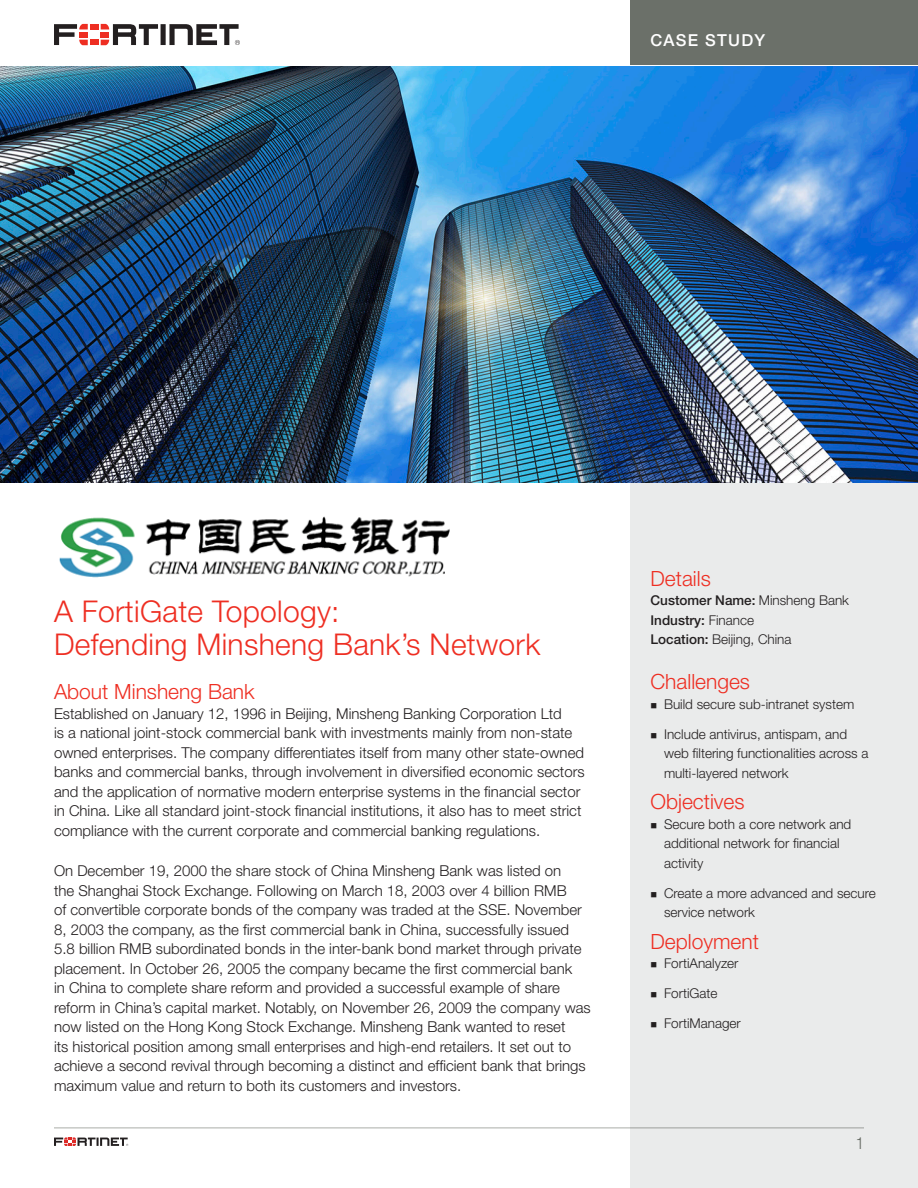
<style>
.page{position:relative;width:918px;height:1188px;background:#fff}
.page>*{position:absolute;margin:0;border:0;box-sizing:border-box;transform-origin:0 0}
.HEADER_-_RED_TITLE{font:300 30px "Helvetica Neue LT Pro";letter-spacing:.01em;color:#ee2e22}
.SUBHEAD_TEXT{font:300 21px "Helvetica Neue LT Pro";color:#ee2e22}
.CASE_STUDY_-_TITLE{font:500 16.5px "Helvetica Neue LT Pro";letter-spacing:.075em;color:#fff}
.t1{font:300 condensed 16.5px "Helvetica Neue LT Pro";color:#6b7069}
.BODY_TEXT{font:300 15px/19.5px "Helvetica Neue LT Pro";color:#231f20}
.t2{font:300 13.5px/19.5px "Helvetica Neue LT Pro";color:#231f20}
.t3{font:500 13.5px "Helvetica Neue LT Pro";color:#231f20}
.s1{font-weight:300}
.s2{font-weight:500}
</style>
<div class="page">
<svg style="left:54px;top:1137px;width:74px;height:9px"></svg>
<hr style="left:54px;top:1128px;width:810px;height:1px;background:#aaada9">
<img style="left:0;top:66px;width:918px;height:417px">
<div style="left:90px;top:24px;width:8px;height:5px;background:#ee2e22"></div>
<div style="left:90px;top:40px;width:8px;height:5px;background:#ee2e22"></div>
<svg style="left:54px;top:24px;width:34px;height:21px"></svg>
<svg style="left:101px;top:24px;width:139px;height:21px"></svg>
<div style="left:630px;top:0;width:288px;height:65px;background:#6b7069"></div>
<div style="left:630px;top:483px;width:288px;height:705px;background:#eaebeb"></div>
<img style="left:59px;top:516px;width:391px;height:62px">
<p class="CASE_STUDY_-_TITLE" style="left:651px;top:31px;width:116px">CASE STUDY</p>
<p class="HEADER_-_RED_TITLE" style="left:54px;top:592px;width:287px">A FortiGate Topology:</p>
<p class="HEADER_-_RED_TITLE" style="left:54px;top:626px;width:488px">Defending Minsheng Bank’s Network</p>
<p class="SUBHEAD_TEXT" style="left:54px;top:679px;width:202px">About Minsheng Bank</p>
<p class="BODY_TEXT" style="left:54px;top:703px;width:532px">Established on January 12, 1996 in Beijing, Minsheng Banking Corporation Ltd<br>is a national joint-stock commercial bank with investments mainly from non-state owned enterprises. The company differentiates itself from many other state-owned banks and commercial banks, through involvement in diversified economic sectors and the application of normative modern enterprise systems in the financial sector in China. Like all standard joint-stock financial institutions, it also has to meet strict compliance with the current corporate and commercial banking regulations.</p>
<p class="BODY_TEXT" style="left:54px;top:861px;width:538px">On December 19, 2000 the share stock of China Minsheng Bank was listed on<br>the Shanghai Stock Exchange. Following on March 18, 2003 over 4 billion RMB<br>of convertible corporate bonds of the company was traded at the SSE. November 8, 2003 the company, as the first commercial bank in China, successfully issued 5.8 billion RMB subordinated bonds in the inter-bank bond market through private placement. In October 26, 2005 the company became the first commercial bank<br>in China to complete share reform and provided a successful example of share reform in China’s capital market. Notably, on November 26, 2009 the company was now listed on the Hong Kong Stock Exchange. Minsheng Bank wanted to reset<br>its historical position among small enterprises and high-end retailers. It set out to achieve a second revival through becoming a distinct and efficient bank that brings maximum value and return to both its customers and investors.</p>
<p class="SUBHEAD_TEXT" style="left:651px;top:566px;width:62px">Details</p>
<p class="t3" style="left:651px;top:592px;width:200px">Customer Name: <span class="s1">Minsheng Bank</span></p>
<p class="t3" style="left:651px;top:612px;width:105px">Industry: <span class="s1">Finance</span></p>
<p class="t2" style="left:651px;top:629px;width:143px"><span class="s2">Location:</span> Beijing, China</p>
<p class="SUBHEAD_TEXT" style="left:651px;top:669px;width:101px">Challenges</p>
<p class="t2" style="left:651px;top:694px;width:205px">■ Build secure sub-intranet system</p>
<p class="t2" style="left:664px;top:724px;width:206px;text-indent:-14px">■ Include antivirus, antispam, and web filtering functionalities across a multi-layered network</p>
<p class="SUBHEAD_TEXT" style="left:651px;top:789px;width:96px">Objectives</p>
<p class="t2" style="left:664px;top:814px;width:189px;text-indent:-14px">■ Secure both a core network and additional network for financial activity</p>
<p class="t2" style="left:664px;top:883px;width:213px;text-indent:-14px">■ Create a more advanced and secure service network</p>
<p class="SUBHEAD_TEXT" style="left:651px;top:929px;width:110px">Deployment</p>
<p class="t2" style="left:651px;top:953px;width:90px">■ FortiAnalyzer</p>
<p class="t2" style="left:651px;top:983px;width:69px">■ FortiGate</p>
<p class="t2" style="left:651px;top:1013px;width:92px">■ FortiManager</p>
<p class="t1" style="left:856px;top:1134px;width:9px">1</p>
</div>
